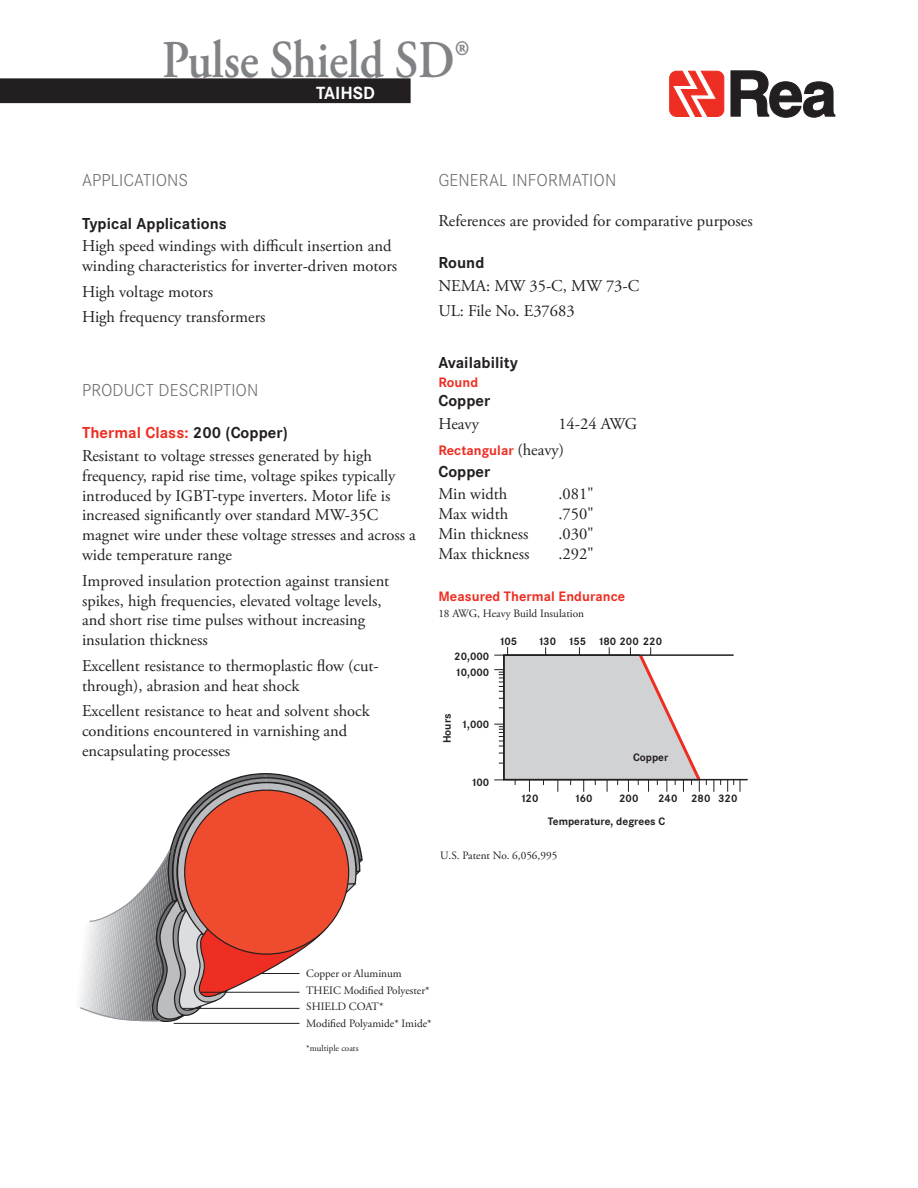
<style>
.page{position:relative;width:918px;height:1188px;background:#fff}
.page>*{position:absolute;margin:0;border:0;box-sizing:border-box;transform-origin:0 0}
.Paragraph_Style_1{font:600 52.95px "Adobe Garamond Pro";letter-spacing:-.005em;color:#808285;scale:.88 1}
.Paragraph_Style_1-2{font:700 18.3px "Corporate S";color:#fff}
.Subheads_Light_Caps{font:300 18px "Corporate S";letter-spacing:.005em;color:#6c6d70}
.Running_text{font:16.5px/19.8px "Adobe Garamond Pro";color:#231f20}
.Subheads_Bold_Title{font:700 16.5px "Corporate S";letter-spacing:.005em;color:#231f20}
.Subheads_Bold_Title-2{font:700 16.5px "Corporate S";letter-spacing:.005em;color:#ee2e22}
.Red_Chart_Subheads{font:700 14.25px "Corporate S";letter-spacing:.005em;color:#ee2e22}
.Running_text-2{font:700 14.25px "Corporate S";letter-spacing:.005em;color:#ee2e22}
.Mouse_Type{font:11.25px "Adobe Garamond Pro";color:#231f20}
.Subheads_Bold_Title-3{font:700 11.25px/16.5px "Corporate S";letter-spacing:.005em;color:#231f20}
.Mouse_Type-2{font:9px "Adobe Garamond Pro";color:#231f20}
.s1{color:#231f20}
.s2{font-family:"Adobe Garamond Pro";font-weight:400;font-size:16.5px;color:#231f20}
</style>
<div class="page">
<svg style="left:669px;top:71px;width:55px;height:46px"></svg>
<svg style="left:730px;top:70px;width:105px;height:48px"></svg>
<div style="left:0;top:78px;width:411px;height:25px;background:#231f20"></div>
<svg style="left:79px;top:773px;width:284px;height:251px"></svg>
<div style="left:185px;top:790px;width:164px;height:164px;background:#ef4c2f;border-radius:50%"></div>
<svg style="left:494px;top:647px;width:254px;height:145px"></svg>
<hr style="left:260px;top:973px;width:39px;height:1px;background:#231f20">
<hr style="left:182px;top:1008px;width:117px;height:1px;background:#231f20">
<hr style="left:174px;top:1023px;width:125px;height:1px;background:#231f20">
<hr style="left:201px;top:992px;width:98px;height:1px;background:#231f20">
<p class="Paragraph_Style_1" style="left:162px;top:30px;width:351px">Pulse Shield SD®</p>
<p class="Paragraph_Style_1-2" style="left:316px;top:83px;width:60px">TAIHSD</p>
<p class="Subheads_Light_Caps" style="left:82px;top:171px;width:108px">APPLICATIONS</p>
<p class="Subheads_Bold_Title" style="left:82px;top:214px;width:146px">Typical Applications</p>
<p class="Running_text" style="left:82px;top:236px;width:317px">High speed windings with difficult insertion and winding characteristics for inverter-driven motors</p>
<p class="Running_text" style="left:82px;top:282px;width:132px">High voltage motors</p>
<p class="Running_text" style="left:82px;top:308px;width:185px">High frequency transformers</p>
<p class="Subheads_Light_Caps" style="left:82px;top:380px;width:178px">PRODUCT DESCRIPTION</p>
<p class="Subheads_Bold_Title-2" style="left:82px;top:424px;width:207px">Thermal Class: <span class="s1">200 (Copper)</span></p>
<p class="Running_text" style="left:82px;top:446px;width:335px">Resistant to voltage stresses generated by high frequency, rapid rise time, voltage spikes typically introduced by IGBT-type inverters. Motor life is increased significantly over standard MW-35C magnet wire under these voltage stresses and across a wide temperature range</p>
<p class="Running_text" style="left:82px;top:571px;width:309px">Improved insulation protection against transient spikes, high frequencies, elevated voltage levels, and short rise time pulses without increasing insulation thickness</p>
<p class="Running_text" style="left:82px;top:656px;width:298px">Excellent resistance to thermoplastic flow (cut&shy;through), abrasion and heat shock</p>
<p class="Running_text" style="left:82px;top:702px;width:289px">Excellent resistance to heat and solvent shock conditions encountered in varnishing and encapsulating processes</p>
<p class="Subheads_Light_Caps" style="left:438px;top:171px;width:180px">GENERAL INFORMATION</p>
<p class="Running_text" style="left:438px;top:211px;width:316px">References are provided for comparative purposes</p>
<p class="Subheads_Bold_Title" style="left:438px;top:253px;width:48px">Round</p>
<p class="Running_text" style="left:438px;top:276px;width:202px">NEMA: MW 35-C, MW 73-C</p>
<p class="Running_text" style="left:438px;top:302px;width:138px">UL: File No. E37683</p>
<p class="Subheads_Bold_Title" style="left:438px;top:353px;width:81px">Availability</p>
<p class="Red_Chart_Subheads" style="left:438px;top:374px;width:41px">Round</p>
<p class="Subheads_Bold_Title" style="left:438px;top:391px;width:53px">Copper</p>
<p class="Running_text" style="left:438px;top:414px;width:42px">Heavy</p>
<p class="Running_text" style="left:558px;top:414px;width:80px">14-24 AWG</p>
<p class="Running_text-2" style="left:438px;top:442px;width:127px">Rectangular <span class="s2">(heavy)</span></p>
<p class="Subheads_Bold_Title" style="left:438px;top:462px;width:53px">Copper</p>
<p class="Running_text" style="left:438px;top:485px;width:70px">Min width</p>
<p class="Running_text" style="left:558px;top:485px;width:37px">.081"</p>
<p class="Running_text" style="left:438px;top:505px;width:71px">Max width</p>
<p class="Running_text" style="left:558px;top:505px;width:37px">.750"</p>
<p class="Running_text" style="left:438px;top:524px;width:92px">Min thickness</p>
<p class="Running_text" style="left:558px;top:524px;width:37px">.030"</p>
<p class="Running_text" style="left:438px;top:544px;width:92px">Max thickness</p>
<p class="Running_text" style="left:558px;top:544px;width:37px">.292"</p>
<p class="Red_Chart_Subheads" style="left:438px;top:588px;width:188px">Measured Thermal Endurance</p>
<p class="Mouse_Type" style="left:438px;top:607px;width:147px">18 AWG, Heavy Build Insulation</p>
<p class="Subheads_Bold_Title-3" style="left:499px;top:633px;width:20px">105</p>
<p class="Subheads_Bold_Title-3" style="left:538px;top:633px;width:126px">130 155 180 200 220</p>
<p class="Subheads_Bold_Title-3" style="left:454px;top:648px;width:37px">20,000<br>10,000</p>
<p class="Subheads_Bold_Title-3" style="left:439px;top:743px;width:31px;rotate:-90deg">Hours</p>
<p class="Subheads_Bold_Title-3" style="left:461px;top:716px;width:30px">1,000</p>
<p class="Subheads_Bold_Title-3" style="left:471px;top:774px;width:20px">100</p>
<p class="Subheads_Bold_Title-3" style="left:633px;top:749px;width:37px">Copper</p>
<p class="Subheads_Bold_Title-3" style="left:520px;top:791px;width:20px">120</p>
<p class="Subheads_Bold_Title-3" style="left:574px;top:791px;width:20px">160</p>
<p class="Subheads_Bold_Title-3" style="left:619px;top:791px;width:21px">200</p>
<p class="Subheads_Bold_Title-3" style="left:658px;top:791px;width:81px">240 280 320</p>
<p class="Subheads_Bold_Title-3" style="left:548px;top:813px;width:119px">Temperature, degrees C</p>
<p class="Mouse_Type" style="left:440px;top:848px;width:119px">U.S. Patent No. 6,056,995</p>
<p class="Mouse_Type" style="left:306px;top:966px;width:97px">Copper or Aluminum</p>
<p class="Mouse_Type" style="left:306px;top:983px;width:125px">THEIC Modified Polyester*</p>
<p class="Mouse_Type" style="left:306px;top:1000px;width:79px">SHIELD COAT*</p>
<p class="Mouse_Type" style="left:306px;top:1017px;width:127px">Modified Polyamide* Imide*</p>
<p class="Mouse_Type-2" style="left:306px;top:1043px;width:54px">*multiple coats</p>
</div>
